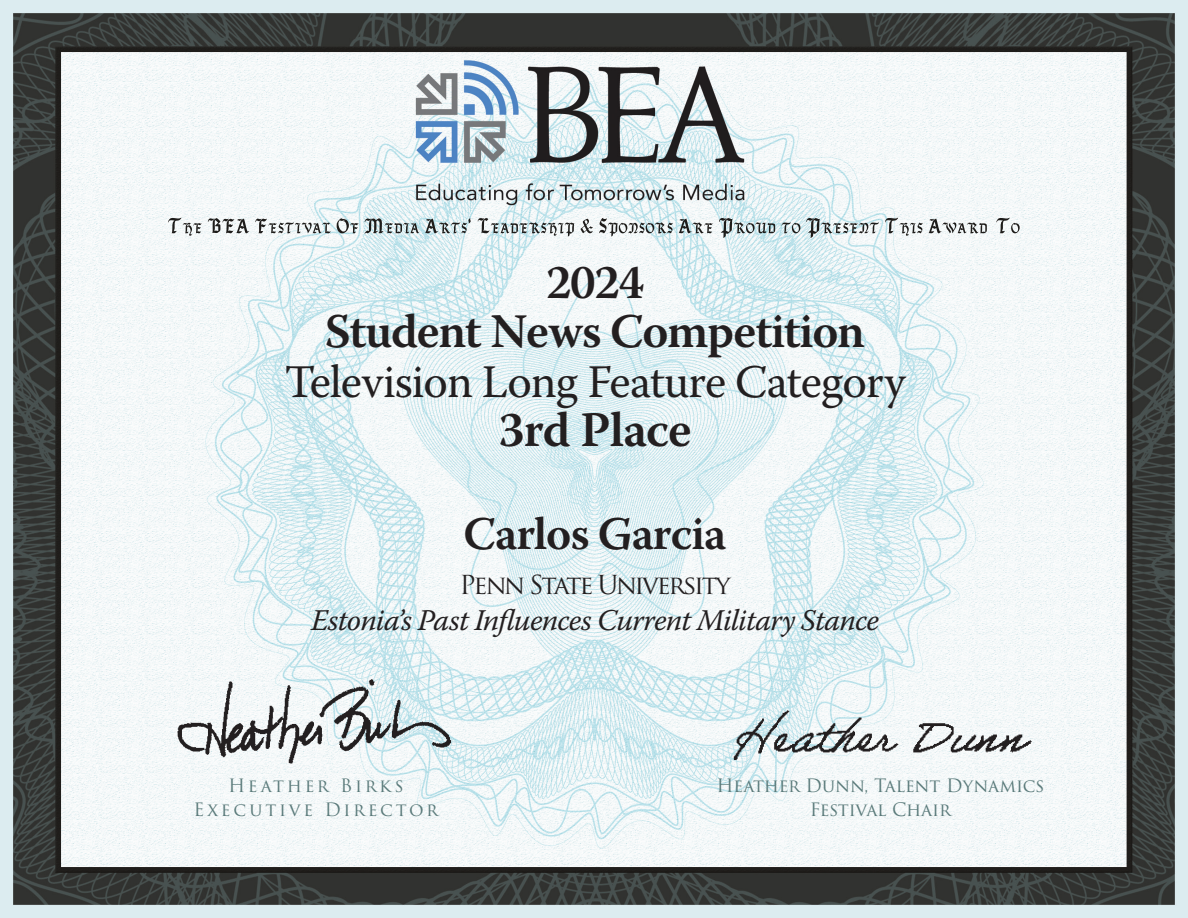
<style>
.page{position:relative;width:1188px;height:918px;background:#fff}
.page>*{position:absolute;margin:0;border:0;box-sizing:border-box;transform-origin:0 0}
.t1{font:600 49.5px "Warnock Pro";letter-spacing:-.02em;color:#231f20}
.t2{font:600 48px/49.5px "Warnock Pro";letter-spacing:-.025em;color:#231f20;text-align:center}
.t3{font:46.5px "Warnock Pro";letter-spacing:-.02em;color:#231f20}
.t4{font:600 46.5px "Warnock Pro";letter-spacing:-.02em;color:#231f20}
.t5{font:italic 30px "Warnock Pro";letter-spacing:-.025em;color:#231f20}
.t6{font:25.5px "Trajan Pro";letter-spacing:-.09em;color:#231f20}
.t7{font:18px/24px "Trajan Pro 3";letter-spacing:-.01em;color:#5a7a7a;text-align:center}
.t8{font:18px/24px "Trajan Pro 3";letter-spacing:.15em;color:#5a7a7a;text-align:center}
</style>
<div class="page">
<img style="left:0;top:0;width:1188px;height:918px">
<img style="left:112px;top:648px;width:429px;height:134px">
<img style="left:670px;top:660px;width:418px;height:150px">
<img style="left:168px;top:218px;width:842px;height:15px">
<h2 class="t2" style="left:325px;top:256px;width:542px">2024<br>Student News Competition</h2>
<h3 class="t3" style="left:284px;top:353px;width:623px">Television Long Feature Category</h3>
<h1 class="t1" style="left:499px;top:400px;width:195px">3rd Place</h1>
<h3 class="t4" style="left:464px;top:506px;width:264px">Carlos Garcia</h3>
<p class="t6" style="left:460px;top:569px;width:272px">Penn State University</p>
<p class="t5" style="left:311px;top:602px;width:570px">Estonia’s Past Influences Current Military Stance</p>
<p class="t8" style="left:193px;top:774px;width:246px">Heather Birks<br>Executive Director</p>
<p class="t7" style="left:716px;top:774px;width:330px">Heather Dunn, Talent Dynamics<br>Festival Chair</p>
</div>
